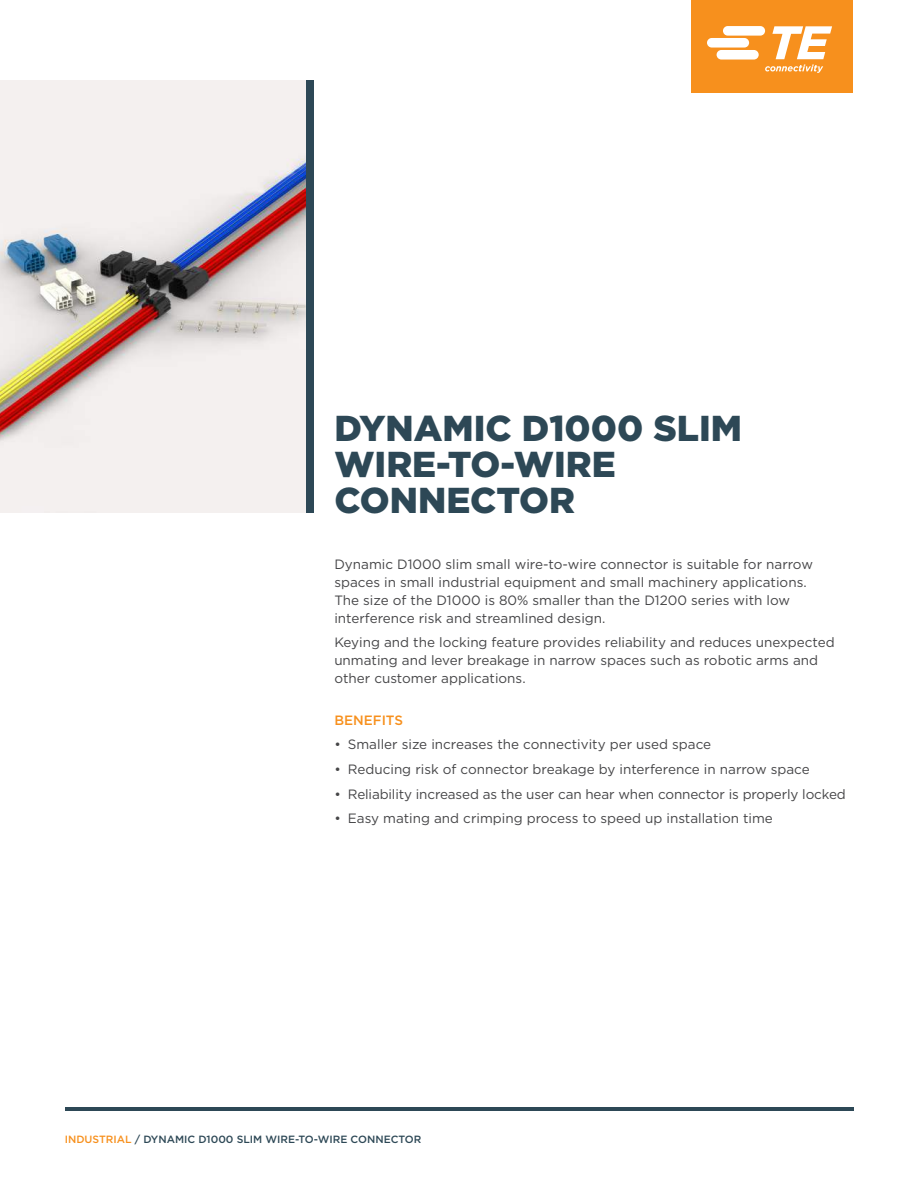
<style>
.page{position:relative;width:918px;height:1188px;background:#fff}
.page>*{position:absolute;margin:0;border:0;box-sizing:border-box;transform-origin:0 0}
.t1{font:900 36px/36px "Gotham";color:#2d4856}
.t2{font:13.5px/18px "Gotham";color:#454547}
.t3{font:500 13.5px "Gotham";color:#f7901d}
.t4{font:500 10.5px "Gotham";color:#2d4856}
.s1{color:#f7901d}
</style>
<div class="page">
<img style="left:0;top:81px;width:307px;height:432px">
<div style="left:307px;top:81px;width:7px;height:357px;background:#2d4856"></div>
<div style="left:307px;top:437px;width:7px;height:76px;background:#2d4856"></div>
<div style="left:691px;top:0;width:162px;height:93px;background:#f7901d"></div>
<svg style="left:707px;top:26px;width:125px;height:47px"></svg>
<hr style="left:65px;top:1107px;width:788px;height:4px;background:#2d4856">
<h1 class="t1" style="left:334px;top:412px;width:409px">DYNAMIC D1000 SLIM<br>WIRE-TO-WIRE<br>CONNECTOR</h1>
<p class="t2" style="left:334px;top:556px;width:480px">Dynamic D1000 slim small wire-to-wire connector is suitable for narrow spaces in small industrial equipment and small machinery applications.<br>The size of the D1000 is 80% smaller than the D1200 series with low interference risk and streamlined design.</p>
<p class="t2" style="left:334px;top:634px;width:502px">Keying and the locking feature provides reliability and reduces unexpected unmating and lever breakage in narrow spaces such as robotic arms and other customer applications.</p>
<p class="t3" style="left:334px;top:714px;width:70px">BENEFITS</p>
<p class="t2" style="left:334px;top:736px;width:378px">• Smaller size increases the connectivity per used space</p>
<p class="t2" style="left:334px;top:761px;width:477px">• Reducing risk of connector breakage by interference in narrow space</p>
<p class="t2" style="left:334px;top:786px;width:513px">• Reliability increased as the user can hear when connector is properly locked</p>
<p class="t2" style="left:334px;top:810px;width:440px">• Easy mating and crimping process to speed up installation time</p>
<p class="t4" style="left:65px;top:1135px;width:358px"><span class="s1">INDUSTRIAL</span> / DYNAMIC D1000 SLIM WIRE-TO-WIRE CONNECTOR</p>
</div>
